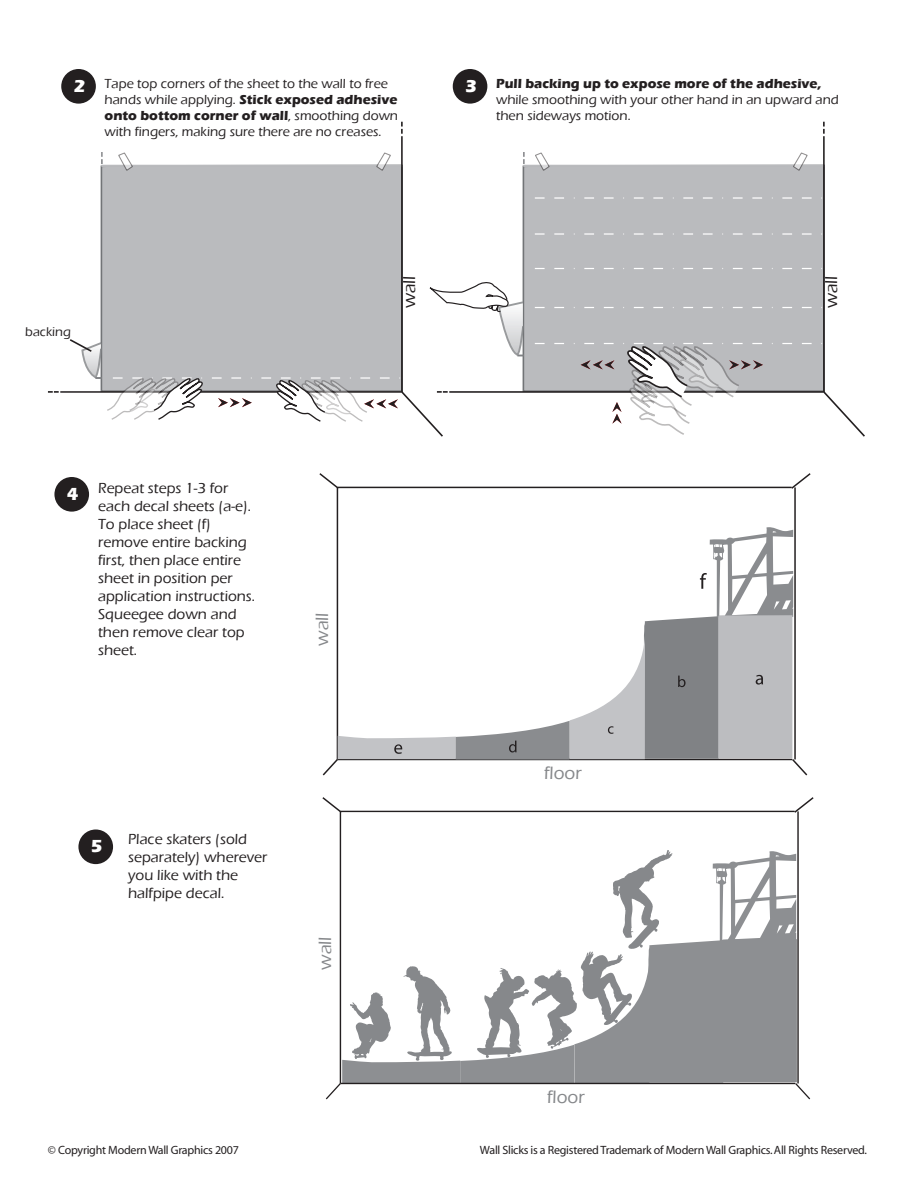
<style>
.page{position:relative;width:918px;height:1188px;background:#fff}
.page>*{position:absolute;margin:0;border:0;box-sizing:border-box;transform-origin:0 0}
.t1{font:500 18.45px "Eras ITC";color:#86888b}
.t2{font:500 18px "Eras ITC";color:#231f20}
.t3{font:700 18px "Eras ITC";color:#fff}
.t4{font:500 15px/18px "Eras ITC";color:#231f20}
.t5{font:500 13.5px/16.2px "Eras ITC";color:#231f20}
.t6{font:700 13.5px "Eras ITC";color:#231f20}
.t7{font:500 13.05px "Eras ITC";color:#231f20}
.t8{font:12px "Myriad";letter-spacing:-.02em;color:#231f20}
.s1{font-weight:700}
</style>
<div class="page">
<div style="left:61px;top:69px;width:35px;height:35px;background:#231f20;border-radius:50%"></div>
<div style="left:453px;top:69px;width:34px;height:35px;background:#231f20;border-radius:50%"></div>
<div style="left:54px;top:477px;width:35px;height:35px;background:#231f20;border-radius:50%"></div>
<div style="left:78px;top:830px;width:35px;height:34px;background:#231f20;border-radius:50%"></div>
<div style="left:100px;top:165px;width:301px;height:116px;background:#babbbe"></div>
<hr style="left:401px;top:136px;width:2px;height:256px;background:#231f20">
<svg style="left:401px;top:122px;width:2px;height:12px"></svg>
<hr style="left:60px;top:391px;width:342px;height:2px;background:#231f20">
<svg style="left:48px;top:391px;width:11px;height:2px"></svg>
<svg style="left:101px;top:152px;width:301px;height:19px"></svg>
<div style="left:522px;top:165px;width:301px;height:116px;background:#babbbe"></div>
<svg style="left:526px;top:268px;width:296px;height:1px"></svg>
<svg style="left:526px;top:233px;width:296px;height:2px"></svg>
<svg style="left:526px;top:197px;width:296px;height:2px"></svg>
<hr style="left:823px;top:136px;width:2px;height:256px;background:#231f20">
<svg style="left:823px;top:122px;width:2px;height:12px"></svg>
<svg style="left:68px;top:281px;width:797px;height:156px"></svg>
<svg style="left:523px;top:152px;width:301px;height:19px"></svg>
<hr style="left:337px;top:487px;width:1px;height:272px;background:#231f20">
<hr style="left:794px;top:487px;width:2px;height:272px;background:#231f20">
<hr style="left:337px;top:487px;width:455px;height:1px;background:#231f20">
<svg style="left:319px;top:473px;width:21px;height:17px"></svg>
<svg style="left:790px;top:473px;width:21px;height:17px"></svg>
<svg style="left:322px;top:526px;width:486px;height:250px"></svg>
<hr style="left:340px;top:811px;width:1px;height:272px;background:#231f20">
<hr style="left:797px;top:811px;width:2px;height:272px;background:#231f20">
<hr style="left:340px;top:811px;width:455px;height:1px;background:#231f20">
<svg style="left:322px;top:797px;width:21px;height:17px"></svg>
<svg style="left:325px;top:850px;width:486px;height:250px"></svg>
<svg style="left:793px;top:797px;width:21px;height:17px"></svg>
<p class="t3" style="left:74px;top:75px;width:13px">2</p>
<p class="t6" style="left:496px;top:75px;width:327px">Pull backing up to expose more of the adhesive,</p>
<p class="t5" style="left:496px;top:91px;width:344px">while smoothing with your other hand in an upward and then sideways motion.</p>
<p class="t5" style="left:105px;top:75px;width:295px">Tape top corners of the sheet to the wall to free hands while applying. <span class="s1">Stick exposed adhesive onto bottom corner of wall</span>, smoothing down with fingers, making sure there are no creases.</p>
<p class="t3" style="left:465px;top:75px;width:13px">3</p>
<p class="t7" style="left:25px;top:325px;width:47px">backing</p>
<p class="t3" style="left:67px;top:483px;width:13px">4</p>
<p class="t4" style="left:98px;top:479px;width:159px">Repeat steps 1-3 for each decal sheets (a-e).<br>To place sheet (f) remove entire backing first, then place entire sheet in position per application instructions.<br>Squeegee down and then remove clear top sheet.</p>
<p class="t1" style="left:312px;top:646px;width:35px;rotate:-90deg">wall</p>
<p class="t2" style="left:399px;top:308px;width:34px;rotate:-90deg">wall</p>
<p class="t3" style="left:91px;top:836px;width:13px">5</p>
<p class="t4" style="left:128px;top:831px;width:141px">Place skaters (sold separately) wherever you like with the halfpipe decal.</p>
<p class="t1" style="left:315px;top:970px;width:35px;rotate:-90deg">wall</p>
<p class="t1" style="left:544px;top:763px;width:39px">floor</p>
<p class="t1" style="left:547px;top:1087px;width:39px">floor</p>
<p class="t2" style="left:821px;top:308px;width:34px;rotate:-90deg">wall</p>
<p class="t8" style="left:48px;top:1144px;width:192px">© Copyright Modern Wall Graphics 2007</p>
<p class="t8" style="left:480px;top:1144px;width:389px">Wall Slicks is a Registered Trademark of Modern Wall Graphics. All Rights Reserved.</p>
</div>
